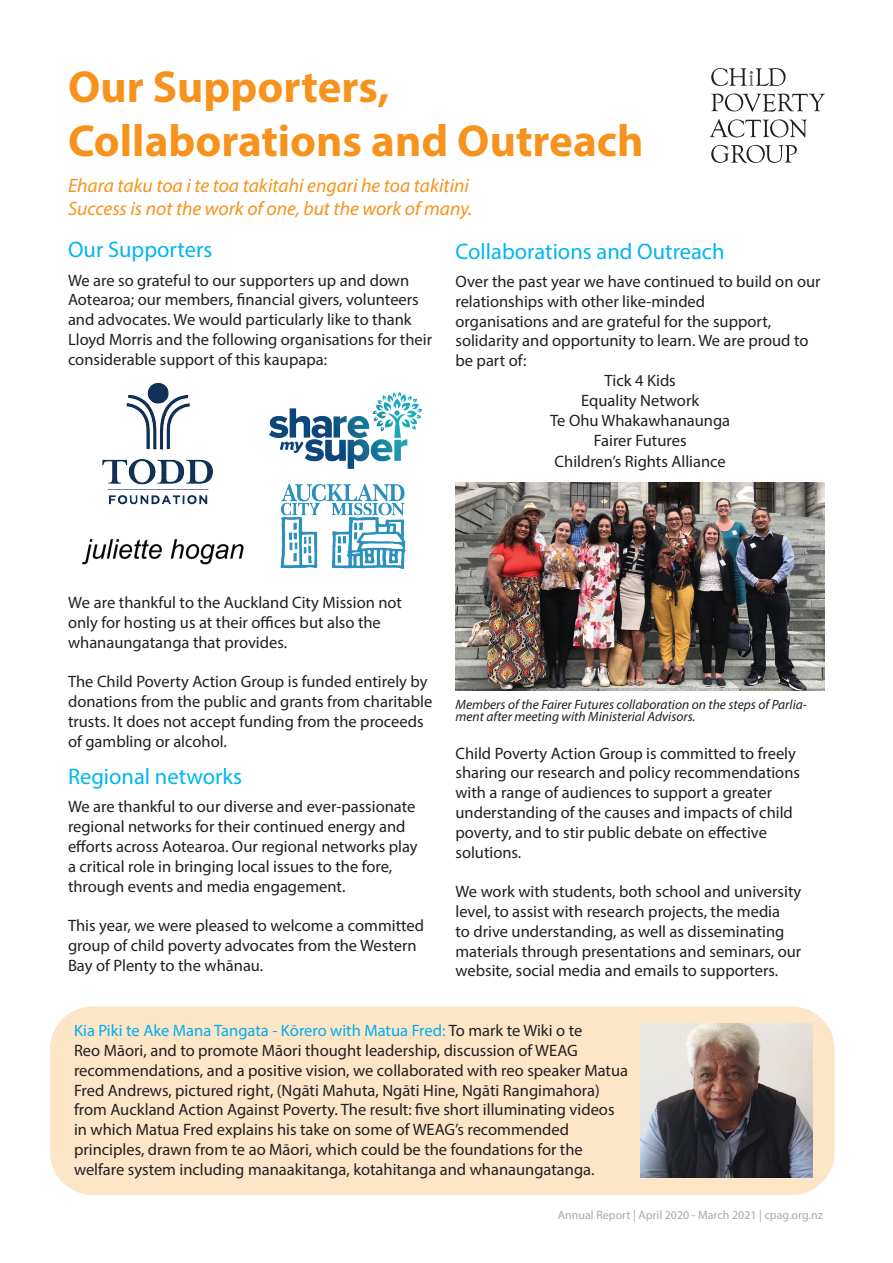
<style>
.page{position:relative;width:893px;height:1263px;background:#fff}
.page>*{position:absolute;margin:0;border:0;box-sizing:border-box;transform-origin:0 0}
.t1{font:700 45px/54px "Myriad Pro";color:#f7931d}
.t2{font:22.5px "Myriad Pro";color:#00b6f0}
.t3{font:italic 19.5px/23.4px "Myriad Pro";color:#f7931d}
.t4{font:16.5px/19.8px "Myriad Pro";color:#231f20}
.t5{font:italic 13.5px/12px "Myriad Pro";color:#231f20}
.t6{font:12px "Myriad Pro";color:#a7aaac}
.s1{color:#00aeef}
</style>
<div class="page">
<svg style="left:711px;top:68px;width:75px;height:18px"></svg>
<svg style="left:711px;top:93px;width:114px;height:19px"></svg>
<svg style="left:710px;top:119px;width:97px;height:18px"></svg>
<svg style="left:711px;top:145px;width:86px;height:18px"></svg>
<img style="left:455px;top:482px;width:370px;height:209px">
<img style="left:83px;top:538px;width:161px;height:27px">
<img style="left:269px;top:391px;width:154px;height:78px">
<img style="left:102px;top:382px;width:111px;height:123px">
<img style="left:280px;top:485px;width:126px;height:84px">
<div style="left:50px;top:1006px;width:785px;height:189px;background:#fde5c8;border-radius:43px"></div>
<img style="left:641px;top:1024px;width:171px;height:154px">
<img style="left:641px;top:1024px;width:19px;height:21px">
<h1 class="t1" style="left:68px;top:58px;width:577px">Our Supporters,<br>Collaborations and Outreach</h1>
<p class="t3" style="left:68px;top:173px;width:406px">Ehara taku toa i te toa takitahi engari he toa takitini<br>Success is not the work of one, but the work of many.</p>
<h2 class="t2" style="left:68px;top:236px;width:146px">Our Supporters</h2>
<p class="t4" style="left:68px;top:270px;width:366px">We are so grateful to our supporters up and down Aotearoa; our members, financial givers, volunteers and advocates. We would particularly like to thank Lloyd Morris and the following organisations for their considerable support of this kaupapa:</p>
<h2 class="t2" style="left:455px;top:237px;width:271px">Collaborations and Outreach</h2>
<p class="t4" style="left:455px;top:271px;width:367px">Over the past year we have continued to build on our</p>
<p class="t4" style="left:455px;top:291px;width:251px">relationships with other like-minded</p>
<p class="t4" style="left:455px;top:311px;width:317px">organisations and are grateful for the support,</p>
<p class="t4" style="left:455px;top:331px;width:354px">solidarity and opportunity to learn. We are proud to</p>
<p class="t4" style="left:455px;top:351px;width:73px">be part of:</p>
<p class="t4" style="left:605px;top:370px;width:73px">Tick 4 Kids</p>
<p class="t4" style="left:581px;top:390px;width:119px">Equality Network</p>
<p class="t4" style="left:550px;top:410px;width:181px">Te Ohu Whakawhanaunga</p>
<p class="t4" style="left:594px;top:430px;width:94px">Fairer Futures</p>
<p class="t4" style="left:555px;top:451px;width:173px">Children’s Rights Alliance</p>
<p class="t4" style="left:68px;top:592px;width:336px">We are thankful to the Auckland City Mission not only for hosting us at their offices but also the whanaungatanga that provides.</p>
<p class="t4" style="left:68px;top:671px;width:366px">The Child Poverty Action Group is funded entirely by donations from the public and grants from charitable trusts. It does not accept funding from the proceeds of gambling or alcohol.</p>
<h2 class="t2" style="left:68px;top:763px;width:175px">Regional networks</h2>
<p class="t4" style="left:68px;top:797px;width:351px">We are thankful to our diverse and ever-passionate regional networks for their continued energy and efforts across Aotearoa. Our regional networks play a critical role in bringing local issues to the fore, through events and media engagement.</p>
<p class="t4" style="left:68px;top:915px;width:357px">This year, we were pleased to welcome a committed group of child poverty advocates from the Western<br>Bay of Plenty to the whānau.</p>
<p class="t5" style="left:455px;top:698px;width:353px">Members of the Fairer Futures collaboration on the steps of Parlia&shy;ment after meeting with Ministerial Advisors.</p>
<p class="t4" style="left:455px;top:743px;width:346px">Child Poverty Action Group is committed to freely sharing our research and policy recommendations with a range of audiences to support a greater understanding of the causes and impacts of child poverty, and to stir public debate on effective solutions.</p>
<p class="t4" style="left:455px;top:881px;width:347px">We work with students, both school and university level, to assist with research projects, the media<br>to drive understanding, as well as disseminating materials through presentations and seminars, our website, social media and emails to supporters.</p>
<p class="t4" style="left:74px;top:1020px;width:556px"><span class="s1">Kia Piki te Ake Mana Tangata - Kōrero with Matua Fred:</span> To mark te Wiki o te<br>Reo Māori, and to promote Māori thought leadership, discussion of WEAG recommendations, and a positive vision, we collaborated with reo speaker Matua Fred Andrews, pictured right, (Ngāti Mahuta, Ngāti Hine, Ngāti Rangimahora) from Auckland Action Against Poverty. The result: five short illuminating videos in which Matua Fred explains his take on some of WEAG’s recommended principles, drawn from te ao Māori, which could be the foundations for the welfare system including manaakitanga, kotahitanga and whanaungatanga.</p>
<p class="t6" style="left:558px;top:1207px;width:266px">Annual Report | April 2020 - March 2021 | cpag.org.nz</p>
</div>
